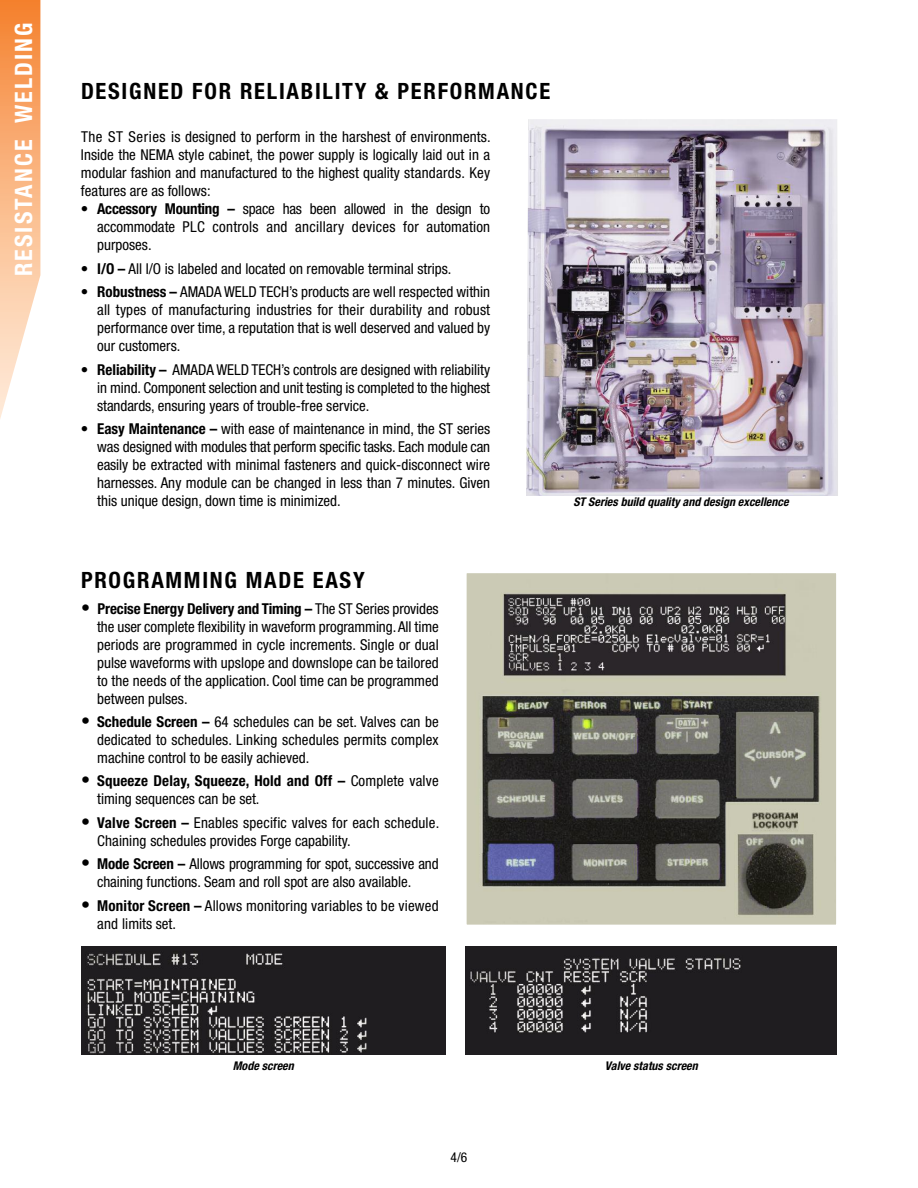
<style>
.page{position:relative;width:918px;height:1188px;background:#fff}
.page>*{position:absolute;margin:0;border:0;box-sizing:border-box;transform-origin:0 0}
.t1{font:700 condensed 24px "Helvetica Neue";letter-spacing:.085em;color:#fff}
.t2{font:700 condensed 22.5px "Helvetica Neue";letter-spacing:.075em;color:#000}
.t3{font:condensed 15px/18px "Helvetica Neue";color:#000;text-align:justify}
.t4{font:condensed 13.5px "Helvetica Neue";color:#000}
.t5{font:italic 700 condensed 12px "Helvetica Neue";color:#000}
.s1{font-weight:700}
.s2{font-weight:700;font-size:18px}
</style>
<div class="page">
<img style="left:0;top:0;width:40px;height:419px">
<img style="left:81px;top:946px;width:365px;height:108px">
<img style="left:466px;top:946px;width:371px;height:108px">
<img style="left:526px;top:119px;width:312px;height:377px">
<img style="left:468px;top:574px;width:367px;height:350px">
<div style="left:466px;top:572px;width:371px;height:354px;border:1px solid #fff"></div>
<h1 class="t1" style="left:15px;top:276px;width:255px;rotate:-90deg">RESISTANCE WELDING</h1>
<h2 class="t2" style="left:81px;top:82px;width:471px">DESIGNED FOR RELIABILITY &amp; PERFORMANCE</h2>
<p class="t3" style="left:81px;top:129px;width:411px">The ST Series is designed to perform in the harshest of environments.<br>Inside the NEMA style cabinet, the power supply is logically laid out in a modular fashion and manufactured to the highest quality standards. Key features are as follows:</p>
<p class="t3" style="left:97px;top:201px;width:395px;text-indent:-16px"><span class="s1">• Accessory Mounting –</span> space has been allowed in the design to accommodate PLC controls and ancillary devices for automation purposes.</p>
<p class="t3" style="left:81px;top:261px;width:372px"><span class="s1">• I/O –</span> All I/O is labeled and located on removable terminal strips.</p>
<p class="t3" style="left:97px;top:284px;width:395px;text-indent:-16px"><span class="s1">• Robustness –</span> AMADA WELD TECH’s products are well respected within all types of manufacturing industries for their durability and robust performance over time, a reputation that is well deserved and valued by our customers.</p>
<p class="t3" style="left:97px;top:362px;width:395px;text-indent:-16px"><span class="s1">• Reliability –</span> AMADA WELD TECH’s controls are designed with reliability in mind. Component selection and unit testing is completed to the highest standards, ensuring years of trouble-free service.</p>
<p class="t3" style="left:97px;top:421px;width:395px;text-indent:-16px"><span class="s1">• Easy Maintenance –</span> with ease of maintenance in mind, the ST series was designed with modules that perform specific tasks. Each module can easily be extracted with minimal fasteners and quick-disconnect wire harnesses. Any module can be changed in less than 7 minutes. Given this unique design, down time is minimized.</p>
<p class="t5" style="left:573px;top:498px;width:217px">ST Series build quality and design excellence</p>
<h2 class="t2" style="left:81px;top:572px;width:285px">PROGRAMMING MADE EASY</h2>
<p class="t3" style="left:97px;top:601px;width:343px;text-indent:-16px"><span class="s2">•</span> <span class="s1">Precise Energy Delivery and Timing –</span> The ST Series provides the user complete flexibility in waveform programming.All time periods are programmed in cycle increments. Single or dual pulse waveforms with upslope and downslope can be tailored to the needs of the application. Cool time can be programmed between pulses.</p>
<p class="t3" style="left:97px;top:714px;width:343px;text-indent:-16px"><span class="s2">•</span> <span class="s1">Schedule Screen –</span> 64 schedules can be set. Valves can be dedicated to schedules. Linking schedules permits complex machine control to be easily achieved.</p>
<p class="t3" style="left:97px;top:773px;width:343px;text-indent:-16px"><span class="s2">•</span> <span class="s1">Squeeze Delay, Squeeze, Hold and Off –</span> Complete valve timing sequences can be set.</p>
<p class="t3" style="left:97px;top:815px;width:344px;text-indent:-16px"><span class="s2">•</span> <span class="s1">Valve Screen –</span> Enables specific valves for each schedule.<br>Chaining schedules provides Forge capability.</p>
<p class="t3" style="left:97px;top:856px;width:343px;text-indent:-16px"><span class="s2">•</span> <span class="s1">Mode Screen –</span> Allows programming for spot, successive and chaining functions. Seam and roll spot are also available.</p>
<p class="t3" style="left:97px;top:898px;width:343px;text-indent:-16px"><span class="s2">•</span> <span class="s1">Monitor Screen –</span> Allows monitoring variables to be viewed and limits set.</p>
<p class="t5" style="left:233px;top:1061px;width:63px">Mode screen</p>
<p class="t5" style="left:605px;top:1061px;width:94px">Valve status screen</p>
<p class="t4" style="left:451px;top:1153px;width:18px">4/6</p>
</div>
